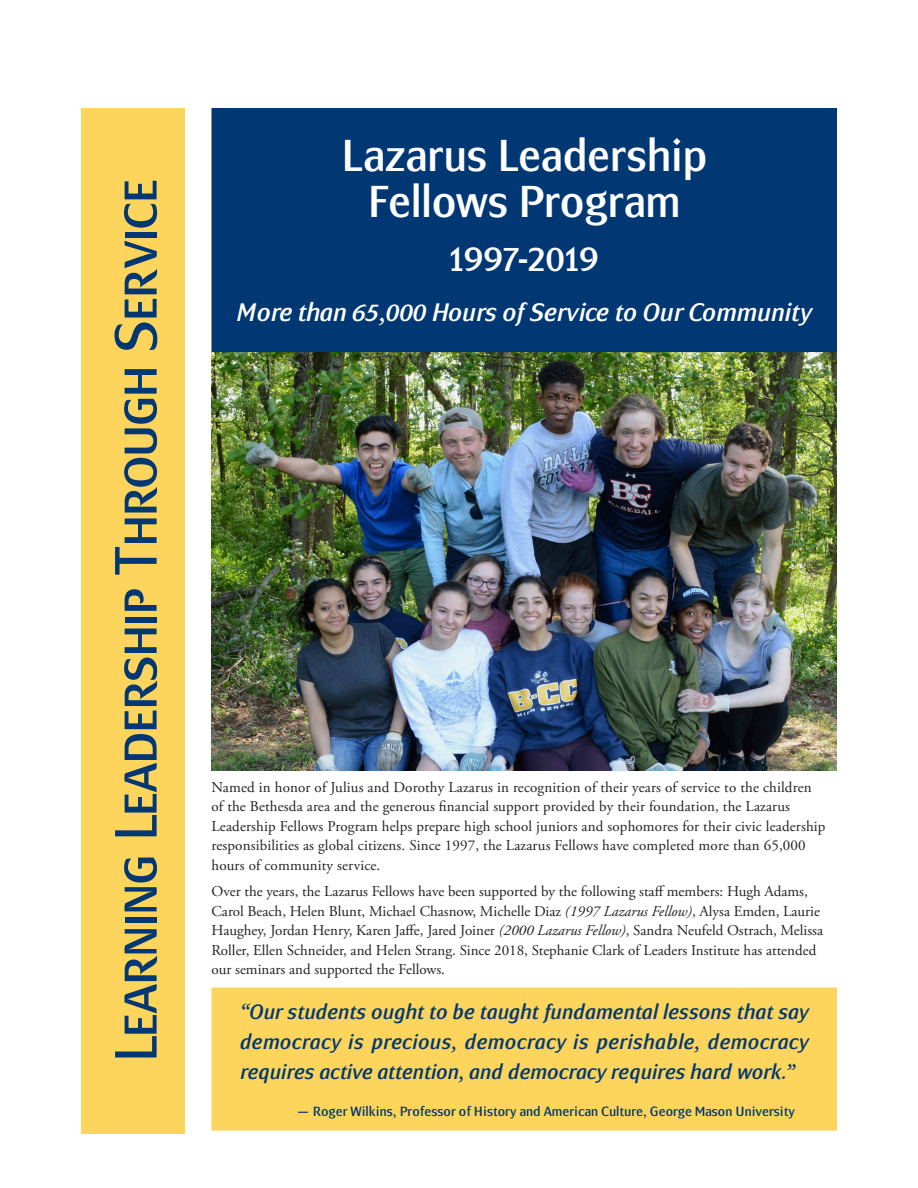
<style>
.page{position:relative;width:918px;height:1188px;background:#fff}
.page>*{position:absolute;margin:0;border:0;box-sizing:border-box;transform-origin:0 0}
.t1{font:60px "Mondiallight Caps Lightcaps";color:#013874}
.t2{font:45px/46.5px "Mondialbook";letter-spacing:-.01em;color:#fff;text-align:center}
.t3{font:36px "Mondialbook";letter-spacing:-.015em;color:#fff}
.t4{font:italic 25.5px "Mondialbook";letter-spacing:-.005em;color:#fff}
.t5{font:italic 21px/30px "Mondialbook";letter-spacing:.005em;color:#013874;text-align:justify}
.BODY_SMALL{font:15px/19.5px "Adobe Garamond Pro";color:#222}
.t6{font:13.5px "Mondialbook";color:#013874}
.s1{font-style:italic}
</style>
<div class="page">
<div style="left:212px;top:108px;width:625px;height:244px;background:#013874"></div>
<div style="left:81px;top:108px;width:103px;height:1026px;background:#fed55c"></div>
<img style="left:212px;top:352px;width:625px;height:418px">
<div style="left:212px;top:988px;width:624px;height:142px;background:#fed55c"></div>
<div style="left:212px;top:988px;width:625px;height:143px;border:2px solid #fed55c"></div>
<p class="t1" style="left:101px;top:1063px;width:885px;rotate:-90deg">Learning Leadership Through Service</p>
<p class="t2" style="left:341px;top:131px;width:368px">Lazarus Leadership<br>Fellows Program</p>
<p class="t3" style="left:450px;top:237px;width:150px">1997-2019</p>
<p class="t4" style="left:237px;top:298px;width:576px">More than 65,000 Hours of Service to Our Community</p>
<p class="BODY_SMALL" style="left:212px;top:778px;width:616px">Named in honor of Julius and Dorothy Lazarus in recognition of their years of service to the children of the Bethesda area and the generous financial support provided by their foundation, the Lazarus Leadership Fellows Program helps prepare high school juniors and sophomores for their civic leadership responsibilities as global citizens. Since 1997, the Lazarus Fellows have completed more than 65,000 hours of community service.</p>
<p class="BODY_SMALL" style="left:212px;top:882px;width:613px">Over the years, the Lazarus Fellows have been supported by the following staff members: Hugh Adams, Carol Beach, Helen Blunt, Michael Chasnow, Michelle Diaz <span class="s1">(1997 Lazarus Fellow)</span>, Alysa Emden, Laurie Haughey, Jordan Henry, Karen Jaffe, Jared Joiner <span class="s1">(2000 Lazarus Fellow)</span>, Sandra Neufeld Ostrach, Melissa Roller, Ellen Schneider, and Helen Strang. Since 2018, Stephanie Clark of Leaders Institute has attended our seminars and supported the Fellows.</p>
<p class="t5" style="left:240px;top:997px;width:570px">“Our students ought to be taught fundamental lessons that say democracy is precious, democracy is perishable, democracy requires active attention, and democracy requires hard work.”</p>
<p class="t6" style="left:296px;top:1103px;width:500px">— Roger Wilkins, Professor of History and American Culture, George Mason University</p>
</div>
